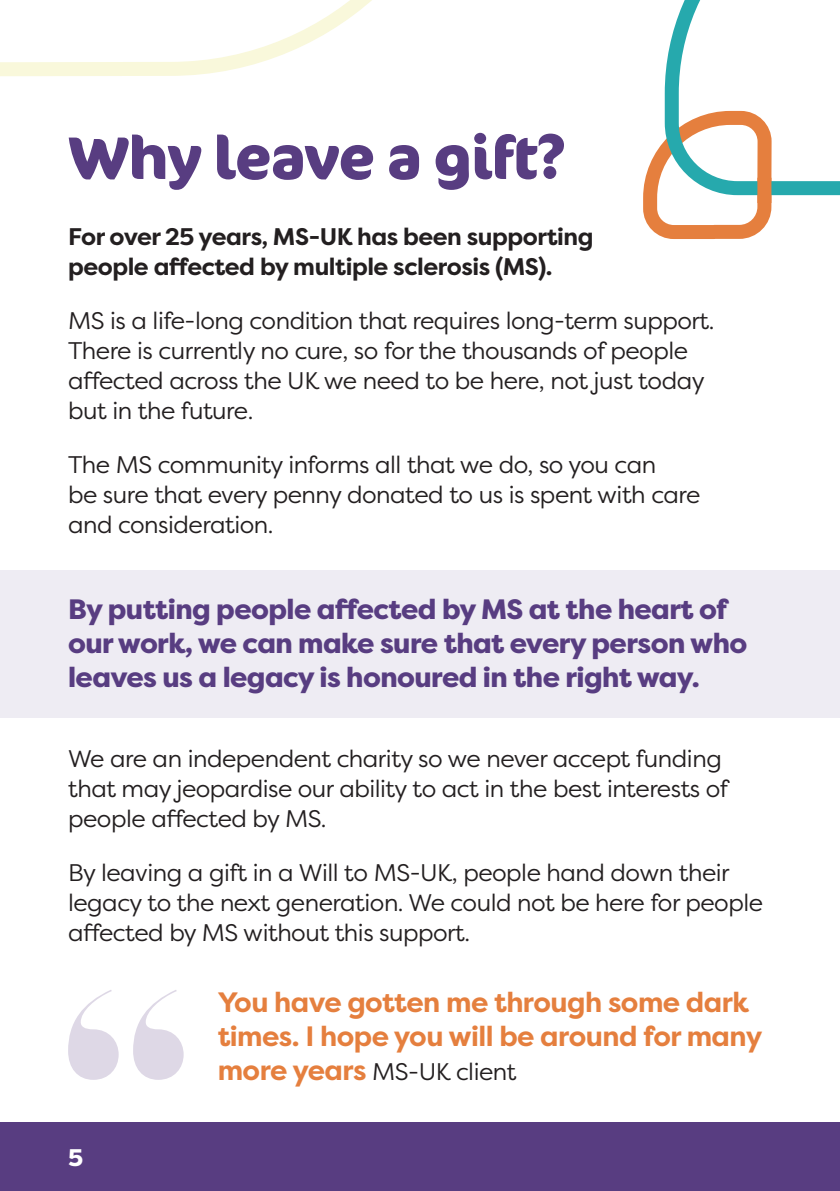
<style>
.page{position:relative;width:840px;height:1191px;background:#fff}
.page>*{position:absolute;margin:0;border:0;box-sizing:border-box;transform-origin:0 0}
.t1{font:700 60px "Cocon Pro";letter-spacing:-.02em;color:#583d81}
.t2{font:800 28px/34px "Filson Pro";letter-spacing:-.02em;color:#583d81}
.t3{font:700 28px/34px "Filson Pro";letter-spacing:-.02em;color:#e57f3e}
.t4{font:24px/30px "Filson Pro";letter-spacing:-.02em;color:#231f20}
.t5{font:700 24px/30px "Filson Pro";letter-spacing:-.02em;color:#231f20}
.t6{font:800 24px "Filson Pro";color:#fff}
.s1{font-weight:700;font-size:28px;color:#e57f3e}
</style>
<div class="page">
<div style="left:0;top:570px;width:839px;height:147px;background:#eeecf3"></div>
<svg style="left:643px;top:0;width:196px;height:239px"></svg>
<svg style="left:68px;top:990px;width:115px;height:89px"></svg>
<svg style="left:0;top:0;width:372px;height:76px"></svg>
<div style="left:0;top:1123px;width:839px;height:68px;background:#583d81"></div>
<div style="left:757px;top:178px;width:14px;height:25px;background:#e57f3e"></div>
<p class="t1" style="left:68px;top:116px;width:500px">Why leave a gift?</p>
<p class="t5" style="left:68px;top:222px;width:526px">For over 25 years, MS-UK has been supporting people affected by multiple sclerosis (MS).</p>
<p class="t4" style="left:68px;top:305px;width:647px">MS is a life-long condition that requires long-term support.<br>There is currently no cure, so for the thousands of people affected across the UK we need to be here, not just today but in the future.</p>
<p class="t4" style="left:68px;top:449px;width:633px">The MS community informs all that we do, so you can<br>be sure that every penny donated to us is spent with care and consideration.</p>
<p class="t2" style="left:68px;top:593px;width:680px">By putting people affected by MS at the heart of our work, we can make sure that every person who leaves us a legacy is honoured in the right way.</p>
<p class="t4" style="left:68px;top:743px;width:661px">We are an independent charity so we never accept funding that may jeopardise our ability to act in the best interests of people affected by MS.</p>
<p class="t4" style="left:68px;top:857px;width:696px">By leaving a gift in a Will to MS-UK, people hand down their legacy to the next generation. We could not be here for people affected by MS without this support.</p>
<p class="t6" style="left:68px;top:1142px;width:17px">5</p>
<p class="t3" style="left:217px;top:985px;width:546px">You have gotten me through some dark times. I hope you will be around for many</p>
<p class="t4" style="left:217px;top:1056px;width:300px"><span class="s1">more years</span> MS-UK client</p>
</div>
